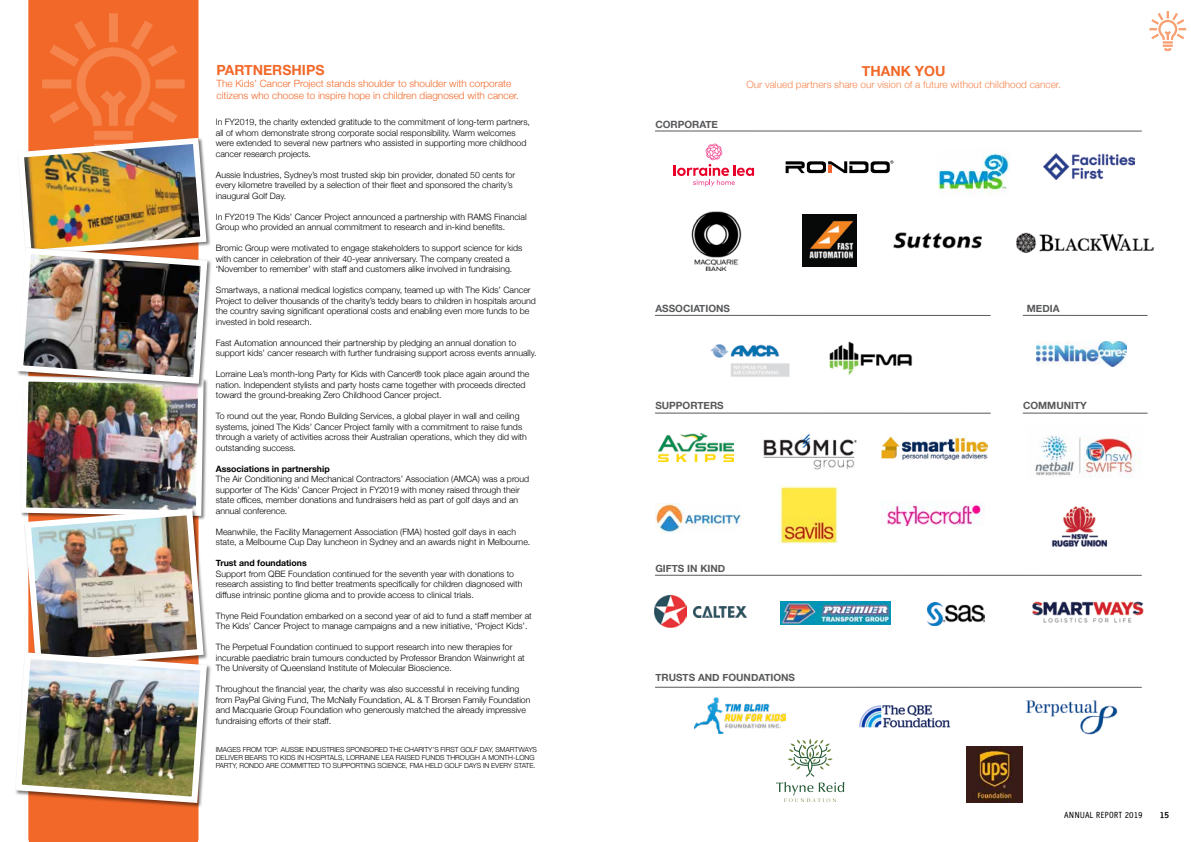
<style>
.page{position:relative;width:1191px;height:842px;background:#fff}
.page>*{position:absolute;margin:0;border:0;box-sizing:border-box;transform-origin:0 0}
.t1{font:700 14px "Helvetica Neue";color:#f26829}
.t2{font:300 10px/12px "Helvetica Neue";color:#f26829}
.t3{font:700 10px "Helvetica Neue";color:#58595b}
.t4{font:300 10px "Helvetica Neue";color:#f5844d}
.t5{font:9px "Saturday Sans ICG";color:#000}
.t6{font:9px "Saturday Sans ICG Bold";color:#000}
.t7{font:300 8.8px/10.5px "Helvetica Neue";color:#000}
.t8{font:700 8.8px "Helvetica Neue";color:#000}
.t9{font:300 7px/8px "Helvetica Neue";letter-spacing:-.01em;color:#000}
</style>
<div class="page">
<div style="left:28px;top:0;width:170px;height:842px;background:#f26829"></div>
<svg style="left:1149px;top:11px;width:38px;height:40px"></svg>
<hr style="left:655px;top:687px;width:486px;height:1px;background:#58595b">
<img style="left:781px;top:601px;width:109px;height:23px">
<hr style="left:655px;top:575px;width:486px;height:1px;background:#58595b">
<img style="left:927px;top:602px;width:57px;height:24px">
<img style="left:1031px;top:602px;width:113px;height:21px">
<img style="left:655px;top:595px;width:31px;height:33px">
<img style="left:693px;top:606px;width:54px;height:11px">
<img style="left:1025px;top:700px;width:93px;height:35px">
<img style="left:966px;top:747px;width:56px;height:56px">
<img style="left:694px;top:697px;width:91px;height:36px">
<img style="left:859px;top:705px;width:92px;height:23px">
<img style="left:655px;top:314px;width:271px;height:63px">
<img style="left:1035px;top:435px;width:102px;height:42px">
<img style="left:1051px;top:506px;width:57px;height:41px">
<img style="left:1036px;top:341px;width:90px;height:26px">
<img style="left:881px;top:436px;width:107px;height:24px">
<hr style="left:655px;top:413px;width:335px;height:1px;background:#58595b">
<hr style="left:655px;top:315px;width:335px;height:1px;background:#58595b">
<img style="left:658px;top:434px;width:75px;height:27px">
<img style="left:882px;top:502px;width:102px;height:24px">
<img style="left:779px;top:485px;width:60px;height:59px">
<img style="left:763px;top:434px;width:94px;height:36px">
<img style="left:655px;top:504px;width:87px;height:29px">
<svg style="left:674px;top:144px;width:80px;height:42px"></svg>
<img style="left:893px;top:232px;width:88px;height:17px">
<img style="left:1043px;top:154px;width:91px;height:26px">
<img style="left:937px;top:153px;width:72px;height:41px">
<hr style="left:655px;top:131px;width:486px;height:1px;background:#58595b">
<svg style="left:785px;top:160px;width:108px;height:13px"></svg>
<img style="left:802px;top:215px;width:54px;height:52px">
<img style="left:691px;top:211px;width:51px;height:59px">
<img style="left:1017px;top:232px;width:136px;height:21px">
<svg style="left:776px;top:739px;width:68px;height:63px"></svg>
<hr style="left:1022px;top:413px;width:125px;height:1px;background:#58595b">
<hr style="left:1022px;top:315px;width:125px;height:1px;background:#58595b">
<img style="left:15px;top:4px;width:196px;height:802px">
<h1 class="t1" style="left:216px;top:59px;width:109px">PARTNERSHIPS</h1>
<p class="t2" style="left:216px;top:77px;width:304px">The Kids’ Cancer Project stands shoulder to shoulder with corporate citizens who choose to inspire hope in children diagnosed with cancer.</p>
<p class="t7" style="left:216px;top:116px;width:316px">In FY2019, the charity extended gratitude to the commitment of long-term partners, all of whom demonstrate strong corporate social responsibility. Warm welcomes were extended to several new partners who assisted in supporting more childhood cancer research projects.</p>
<p class="t7" style="left:216px;top:169px;width:301px">Aussie Industries, Sydney’s most trusted skip bin provider, donated 50 cents for every kilometre travelled by a selection of their fleet and sponsored the charity’s inaugural Golf Day.</p>
<p class="t7" style="left:216px;top:211px;width:312px">In FY2019 The Kids’ Cancer Project announced a partnership with RAMS Financial<br>Group who provided an annual commitment to research and in-kind benefits.</p>
<p class="t7" style="left:216px;top:242px;width:308px">Bromic Group were motivated to engage stakeholders to support science for kids with cancer in celebration of their 40-year anniversary. The company created a ‘November to remember’ with staff and customers alike involved in fundraising.</p>
<p class="t7" style="left:216px;top:284px;width:321px">Smartways, a national medical logistics company, teamed up with The Kids’ Cancer Project to deliver thousands of the charity’s teddy bears to children in hospitals around the country saving significant operational costs and enabling even more funds to be invested in bold research.</p>
<p class="t7" style="left:216px;top:337px;width:322px">Fast Automation announced their partnership by pledging an annual donation to support kids’ cancer research with further fundraising support across events annually.</p>
<p class="t7" style="left:216px;top:368px;width:315px">Lorraine Lea’s month-long Party for Kids with Cancer® took place again around the nation. Independent stylists and party hosts came together with proceeds directed toward the ground-breaking Zero Childhood Cancer project.</p>
<p class="t7" style="left:216px;top:410px;width:313px">To round out the year, Rondo Building Services, a global player in wall and ceiling systems, joined The Kids’ Cancer Project family with a commitment to raise funds through a variety of activities across their Australian operations, which they did with outstanding success.</p>
<p class="t8" style="left:216px;top:462px;width:115px">Associations in partnership</p>
<p class="t7" style="left:216px;top:473px;width:315px">The Air Conditioning and Mechanical Contractors’ Association (AMCA) was a proud supporter of The Kids’ Cancer Project in FY2019 with money raised through their state offices, member donations and fundraisers held as part of golf days and an annual conference.</p>
<p class="t7" style="left:216px;top:526px;width:316px">Meanwhile, the Facility Management Association (FMA) hosted golf days in each state, a Melbourne Cup Day luncheon in Sydney and an awards night in Melbourne.</p>
<p class="t8" style="left:216px;top:556px;width:92px">Trust and foundations</p>
<p class="t7" style="left:216px;top:568px;width:308px">Support from QBE Foundation continued for the seventh year with donations to research assisting to find better treatments specifically for children diagnosed with diffuse intrinsic pontine glioma and to provide access to clinical trials.</p>
<p class="t7" style="left:216px;top:610px;width:317px">Thyne Reid Foundation embarked on a second year of aid to fund a staff member at<br>The Kids’ Cancer Project to manage campaigns and a new initiative, ‘Project Kids’.</p>
<p class="t7" style="left:216px;top:641px;width:310px">The Perpetual Foundation continued to support research into new therapies for incurable paediatric brain tumours conducted by Professor Brandon Wainwright at<br>The University of Queensland Institute of Molecular Bioscience.</p>
<p class="t7" style="left:216px;top:683px;width:316px">Throughout the financial year, the charity was also successful in receiving funding from PayPal Giving Fund, The McNally Foundation, AL &amp; T Brorsen Family Foundation and Macquarie Group Foundation who generously matched the already impressive fundraising efforts of their staff.</p>
<p class="t9" style="left:216px;top:745px;width:323px">IMAGES FROM TOP: AUSSIE INDUSTRIES SPONSORED THE CHARITY’S FIRST GOLF DAY, SMARTWAYS<br>DELIVER BEARS TO KIDS IN HOSPITALS, LORRAINE LEA RAISED FUNDS THROUGH A MONTH-LONG<br>PARTY, RONDO ARE COMMITTED TO SUPPORTING SCIENCE, FMA HELD GOLF DAYS IN EVERY STATE.</p>
<p class="t3" style="left:655px;top:117px;width:64px">CORPORATE</p>
<h1 class="t1" style="left:862px;top:60px;width:85px">THANK YOU</h1>
<p class="t4" style="left:746px;top:76px;width:316px">Our valued partners share our vision of a future without childhood cancer.</p>
<p class="t3" style="left:655px;top:300px;width:76px">ASSOCIATIONS</p>
<p class="t3" style="left:655px;top:398px;width:70px">SUPPORTERS</p>
<p class="t3" style="left:655px;top:561px;width:71px">GIFTS IN KIND</p>
<p class="t3" style="left:1026px;top:300px;width:34px">MEDIA</p>
<p class="t3" style="left:1023px;top:398px;width:65px">COMMUNITY</p>
<p class="t3" style="left:655px;top:670px;width:141px">TRUSTS AND FOUNDATIONS</p>
<p class="t5" style="left:1064px;top:810px;width:80px">ANNUAL REPORT 2019</p>
<p class="t6" style="left:1159px;top:810px;width:11px">15</p>
</div>
